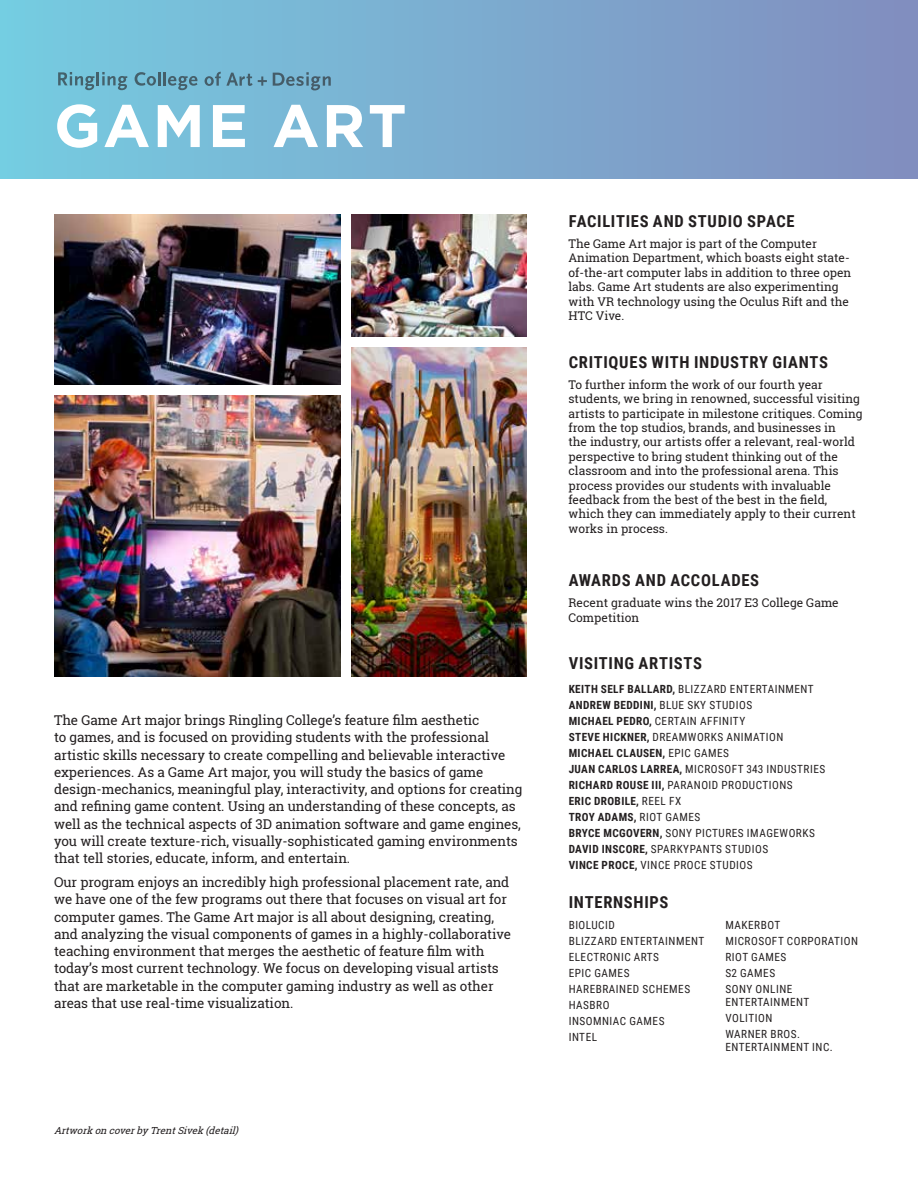
<style>
.page{position:relative;width:918px;height:1188px;background:#fff}
.page>*{position:absolute;margin:0;border:0;box-sizing:border-box;transform-origin:0 0}
.t1{font:700 60px "Gotham HTF";letter-spacing:.04em;color:#fff}
.t2{font:700 16.5px "Roboto Condensed";letter-spacing:.04em;color:#231f20}
.t3{font:13.5px/17.2px "Roboto Slab";letter-spacing:-.005em;color:#231f20}
.t4{font:12px/14.4px "Roboto Slab";color:#231f20}
.t5{font:11.25px/16px "Roboto Condensed";letter-spacing:.045em;color:#231f20}
.t6{font:italic 9.75px "Roboto Slab";color:#231f20}
.s1{font-weight:700}
</style>
<div class="page">
<div style="left:0;top:0;width:918px;height:178px;background:linear-gradient(to right,#75cce1,#828dbf)"></div>
<img style="left:54px;top:395px;width:287px;height:281px">
<img style="left:54px;top:214px;width:287px;height:171px">
<img style="left:352px;top:347px;width:174px;height:329px">
<img style="left:352px;top:214px;width:174px;height:122px">
<svg style="left:58px;top:72px;width:69px;height:18px"></svg>
<svg style="left:135px;top:72px;width:62px;height:18px"></svg>
<svg style="left:205px;top:72px;width:62px;height:14px"></svg>
<svg style="left:273px;top:72px;width:58px;height:18px"></svg>
<h1 class="t1" style="left:54px;top:91px;width:354px">GAME ART</h1>
<p class="t3" style="left:54px;top:711px;width:470px">The Game Art major brings Ringling College’s feature film aesthetic<br>to games, and is focused on providing students with the professional artistic skills necessary to create compelling and believable interactive experiences. As a Game Art major, you will study the basics of game design-mechanics, meaningful play, interactivity, and options for creating and refining game content. Using an understanding of these concepts, as well as the technical aspects of 3D animation software and game engines, you will create texture-rich, visually-sophisticated gaming environments that tell stories, educate, inform, and entertain.</p>
<p class="t3" style="left:54px;top:874px;width:459px">Our program enjoys an incredibly high professional placement rate, and we have one of the few programs out there that focuses on visual art for computer games. The Game Art major is all about designing, creating, and analyzing the visual components of games in a highly-collaborative teaching environment that merges the aesthetic of feature film with today’s most current technology. We focus on developing visual artists that are marketable in the computer gaming industry as well as other areas that use real-time visualization.</p>
<p class="t6" style="left:54px;top:1123px;width:189px">ArtworkoncoverbyTrentSivek(detail)</p>
<p class="t2" style="left:569px;top:209px;width:227px">FACILITIES AND STUDIO SPACE</p>
<p class="t4" style="left:568px;top:236px;width:284px">The Game Art major is part of the Computer Animation Department, which boasts eight state&shy;of-the-art computer labs in addition to three open labs. Game Art students are also experimenting with VR technology using the Oculus Rift and the HTC Vive.</p>
<p class="t2" style="left:569px;top:350px;width:261px">CRITIQUES WITH INDUSTRY GIANTS</p>
<p class="t4" style="left:568px;top:377px;width:295px">To further inform the work of our fourth year students, we bring in renowned, successful visiting artists to participate in milestone critiques. Coming from the top studios, brands, and businesses in<br>the industry, our artists offer a relevant, real-world perspective to bring student thinking out of the classroom and into the professional arena. This process provides our students with invaluable feedback from the best of the best in the field, which they can immediately apply to their current works in process.</p>
<p class="t2" style="left:569px;top:569px;width:192px">AWARDS AND ACCOLADES</p>
<p class="t4" style="left:568px;top:595px;width:272px">Recent graduate wins the 2017 E3 College Game<br>Competition</p>
<p class="t2" style="left:569px;top:652px;width:135px">VISITING ARTISTS</p>
<p class="t5" style="left:569px;top:680px;width:258px"><span class="s1">KEITH SELF BALLARD,</span> BLIZZARD ENTERTAINMENT <span class="s1">ANDREW BEDDINI,</span> BLUE SKY STUDIOS<br><span class="s1">MICHAEL PEDRO,</span> CERTAIN AFFINITY<br><span class="s1">STEVE HICKNER,</span> DREAMWORKS ANIMATION <span class="s1">MICHAEL CLAUSEN,</span> EPIC GAMES<br><span class="s1">JUAN CARLOS LARREA,</span> MICROSOFT 343 INDUSTRIES <span class="s1">RICHARD ROUSE III,</span> PARANOID PRODUCTIONS<br><span class="s1">ERIC DROBILE,</span> REEL FX<br><span class="s1">TROY ADAMS,</span> RIOT GAMES<br><span class="s1">BRYCE MCGOVERN,</span> SONY PICTURES IMAGEWORKS <span class="s1">DAVID INSCORE,</span> SPARKYPANTS STUDIOS<br><span class="s1">VINCE PROCE,</span> VINCE PROCE STUDIOS</p>
<p class="t2" style="left:569px;top:890px;width:101px">INTERNSHIPS</p>
<p class="t5" style="left:569px;top:917px;width:137px">BIOLUCID<br>BLIZZARD ENTERTAINMENT<br>ELECTRONIC ARTS<br>EPIC GAMES<br>HAREBRAINED SCHEMES<br>HASBRO<br>INSOMNIAC GAMES<br>INTEL</p>
<p class="t5" style="left:725px;top:917px;width:134px">MAKERBOT<br>MICROSOFT CORPORATION<br>RIOT GAMES<br>S2 GAMES<br>SONY ONLINE</p>
<p class="t5" style="left:725px;top:993px;width:85px">ENTERTAINMENT<br>VOLITION<br>WARNER BROS.</p>
<p class="t5" style="left:725px;top:1038px;width:109px">ENTERTAINMENT INC.</p>
</div>
